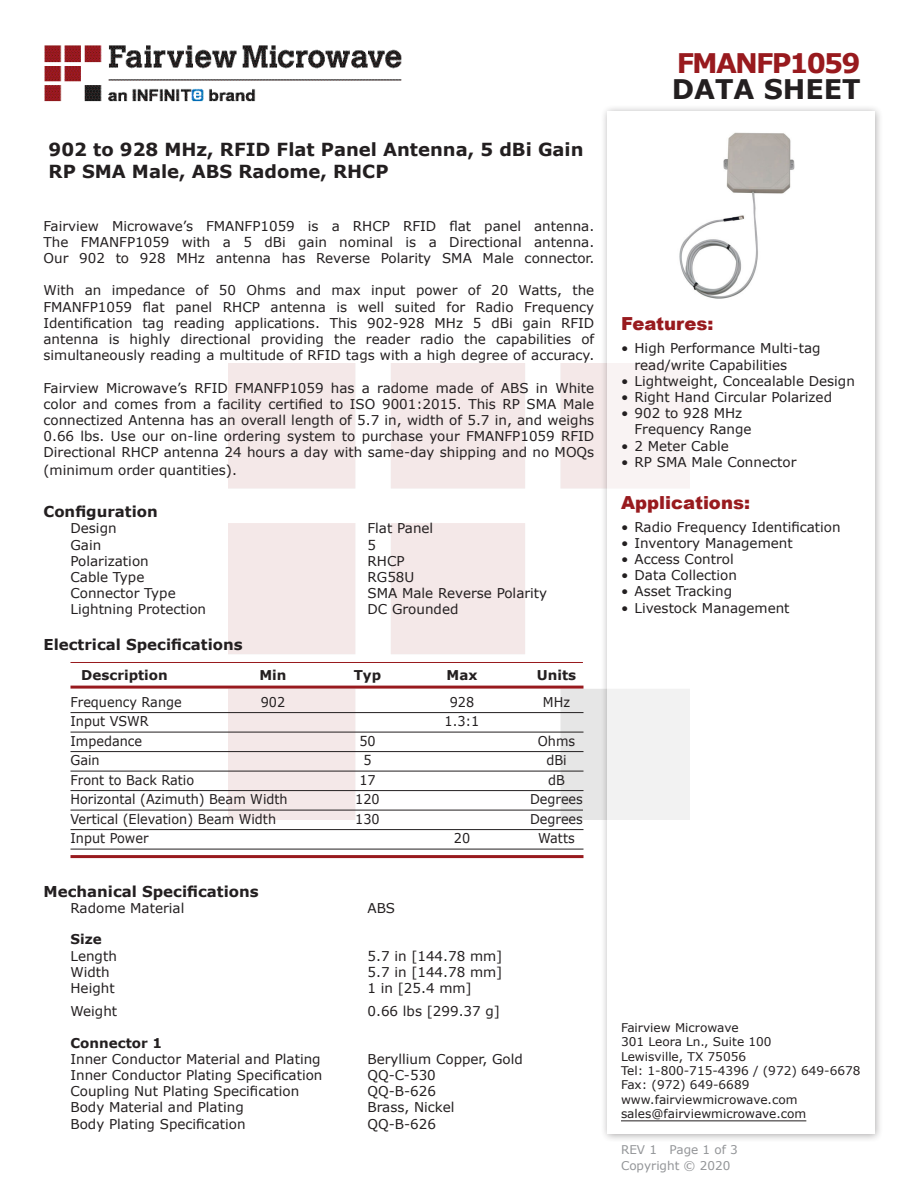
<style>
.page{position:relative;width:918px;height:1188px;background:#fff}
.page>*{position:absolute;margin:0;border:0;box-sizing:border-box;transform-origin:0 0}
.FM{font:700 27px "Verdana";letter-spacing:-.07em;color:#981a1e}
.t1{font:700 27px "Verdana";color:#231f20}
.Web_Description_Para{font:700 18px/21.6px "Verdana";color:#231f20}
.Applications_Header{font:900 18px "Arial";color:#981a1e}
.Head1{font:700 15px "Verdana";color:#231f20}
.MarketingDescription{font:13.5px/16.2px "Verdana";color:#231f20;text-align:justify}
.Specs_Para{font:13.5px "Verdana";color:#231f20}
.Table-Body{font:13.5px "Verdana";color:#231f20;scale:.95 1}
.Table-Header{font:700 13.5px "Verdana";color:#231f20}
.Head2{font:700 13.5px "Verdana";color:#231f20}
.FM_Info{font:12px "Verdana";color:#231f20}
.REV_Info{font:12px "Verdana";color:#939598}
</style>
<div class="page">
<img style="left:44px;top:45px;width:358px;height:57px">
<hr style="left:70px;top:662px;width:513px;height:1px;background:#981a1e">
<hr style="left:70px;top:686px;width:514px;height:3px;background:#981a1e">
<hr style="left:70px;top:712px;width:514px;height:1px;background:#231f20">
<hr style="left:70px;top:732px;width:514px;height:1px;background:#231f20">
<hr style="left:70px;top:751px;width:514px;height:1px;background:#231f20">
<hr style="left:70px;top:771px;width:514px;height:1px;background:#231f20">
<hr style="left:70px;top:790px;width:514px;height:1px;background:#231f20">
<hr style="left:70px;top:810px;width:513px;height:1px;background:#231f20">
<hr style="left:70px;top:829px;width:514px;height:1px;background:#231f20">
<hr style="left:70px;top:849px;width:514px;height:1px;background:#231f20">
<hr style="left:70px;top:855px;width:514px;height:3px;background:#981a1e">
<div style="left:600px;top:104px;width:284px;height:1039px;background:#231f20;opacity:.75"></div>
<div style="left:608px;top:111px;width:267px;height:1023px;background:#fff"></div>
<hr style="left:621px;top:1120px;width:185px;height:1px;background:#231f20">
<img style="left:679px;top:132px;width:116px;height:167px">
<p class="Web_Description_Para" style="left:49px;top:139px;width:537px">902 to 928 MHz, RFID Flat Panel Antenna, 5 dBi Gain<br>RP SMA Male, ABS Radome, RHCP</p>
<p class="MarketingDescription" style="left:44px;top:217px;width:552px">Fairview Microwave’s FMANFP1059 is a RHCP RFID flat panel antenna.<br>The FMANFP1059 with a 5 dBi gain nominal is a Directional antenna.<br>Our 902 to 928 MHz antenna has Reverse Polarity SMA Male connector.</p>
<p class="MarketingDescription" style="left:44px;top:282px;width:552px">With an impedance of 50 Ohms and max input power of 20 Watts, the FMANFP1059 flat panel RHCP antenna is well suited for Radio Frequency Identification tag reading applications. This 902-928 MHz 5 dBi gain RFID antenna is highly directional providing the reader radio the capabilities of simultaneously reading a multitude of RFID tags with a high degree of accuracy.</p>
<p class="MarketingDescription" style="left:44px;top:379px;width:552px">Fairview Microwave’s RFID FMANFP1059 has a radome made of ABS in White color and comes from a facility certified to ISO 9001:2015. This RP SMA Male connectized Antenna has an overall length of 5.7 in, width of 5.7 in, and weighs 0.66 lbs. Use our on-line ordering system to purchase your FMANFP1059 RFID Directional RHCP antenna 24 hours a day with same-day shipping and no MOQs (minimum order quantities).</p>
<p class="Head1" style="left:44px;top:501px;width:116px">Configuration</p>
<p class="Specs_Para" style="left:70px;top:519px;width:48px">Design</p>
<p class="Specs_Para" style="left:368px;top:519px;width:67px">Flat Panel</p>
<p class="Specs_Para" style="left:70px;top:536px;width:32px">Gain</p>
<p class="Specs_Para" style="left:368px;top:536px;width:10px">5</p>
<p class="Specs_Para" style="left:70px;top:552px;width:80px">Polarization</p>
<p class="Specs_Para" style="left:368px;top:552px;width:39px">RHCP</p>
<p class="Specs_Para" style="left:70px;top:568px;width:75px">Cable Type</p>
<p class="Specs_Para" style="left:368px;top:568px;width:48px">RG58U</p>
<p class="Specs_Para" style="left:70px;top:584px;width:107px">Connector Type</p>
<p class="Specs_Para" style="left:368px;top:584px;width:181px">SMA Male Reverse Polarity</p>
<p class="Specs_Para" style="left:70px;top:600px;width:137px">Lightning Protection</p>
<p class="Specs_Para" style="left:368px;top:600px;width:92px">DC Grounded</p>
<p class="Head1" style="left:44px;top:634px;width:201px">Electrical Specifications</p>
<p class="Table-Header" style="left:81px;top:665px;width:88px">Description</p>
<p class="Table-Header" style="left:259px;top:665px;width:29px">Min</p>
<p class="Table-Header" style="left:354px;top:665px;width:29px">Typ</p>
<p class="Table-Header" style="left:447px;top:665px;width:32px">Max</p>
<p class="Table-Header" style="left:537px;top:665px;width:41px">Units</p>
<p class="Table-Body" style="left:70px;top:692px;width:119px">Frequency Range</p>
<p class="Table-Body" style="left:261px;top:692px;width:27px">902</p>
<p class="Table-Body" style="left:450px;top:692px;width:27px">928</p>
<p class="Table-Body" style="left:543px;top:692px;width:30px">MHz</p>
<p class="Table-Body" style="left:70px;top:712px;width:84px">Input VSWR</p>
<p class="Table-Body" style="left:445px;top:712px;width:38px">1.3:1</p>
<p class="Table-Body" style="left:70px;top:731px;width:77px">Impedance</p>
<p class="Table-Body" style="left:359px;top:731px;width:19px">50</p>
<p class="Table-Body" style="left:538px;top:731px;width:41px">Ohms</p>
<p class="Table-Body" style="left:70px;top:751px;width:32px">Gain</p>
<p class="Table-Body" style="left:363px;top:751px;width:10px">5</p>
<p class="Table-Body" style="left:546px;top:751px;width:23px">dBi</p>
<p class="Table-Body" style="left:70px;top:770px;width:132px">Front to Back Ratio</p>
<p class="Table-Body" style="left:359px;top:770px;width:19px">17</p>
<p class="Table-Body" style="left:548px;top:770px;width:19px">dB</p>
<p class="Table-Body" style="left:70px;top:790px;width:230px">Horizontal (Azimuth) Beam Width</p>
<p class="Table-Body" style="left:355px;top:790px;width:27px">120</p>
<p class="Table-Body" style="left:530px;top:790px;width:57px">Degrees</p>
<p class="Table-Body" style="left:70px;top:809px;width:218px">Vertical (Elevation) Beam Width</p>
<p class="Table-Body" style="left:355px;top:809px;width:27px">130</p>
<p class="Table-Body" style="left:530px;top:809px;width:57px">Degrees</p>
<p class="Table-Body" style="left:70px;top:829px;width:84px">Input Power</p>
<p class="Table-Body" style="left:454px;top:829px;width:19px">20</p>
<p class="Table-Body" style="left:538px;top:829px;width:40px">Watts</p>
<p class="Head1" style="left:44px;top:881px;width:217px">Mechanical Specifications</p>
<p class="Specs_Para" style="left:70px;top:899px;width:115px">Radome Material</p>
<p class="Specs_Para" style="left:368px;top:899px;width:29px">ABS</p>
<p class="Head2" style="left:70px;top:930px;width:33px">Size</p>
<p class="Specs_Para" style="left:70px;top:947px;width:48px">Length</p>
<p class="Specs_Para" style="left:368px;top:947px;width:136px">5.7 in [144.78 mm]</p>
<p class="Specs_Para" style="left:70px;top:963px;width:41px">Width</p>
<p class="Specs_Para" style="left:368px;top:963px;width:136px">5.7 in [144.78 mm]</p>
<p class="Specs_Para" style="left:70px;top:979px;width:46px">Height</p>
<p class="Specs_Para" style="left:368px;top:979px;width:106px">1 in [25.4 mm]</p>
<p class="Specs_Para" style="left:70px;top:1001px;width:48px">Weight</p>
<p class="Specs_Para" style="left:368px;top:1001px;width:134px">0.66 lbs [299.37 g]</p>
<p class="Head2" style="left:70px;top:1033px;width:93px">Connector 1</p>
<p class="Specs_Para" style="left:70px;top:1050px;width:252px">Inner Conductor Material and Plating</p>
<p class="Specs_Para" style="left:368px;top:1050px;width:157px">Beryllium Copper, Gold</p>
<p class="Specs_Para" style="left:70px;top:1066px;width:253px">Inner Conductor Plating Specification</p>
<p class="Specs_Para" style="left:368px;top:1066px;width:70px">QQ-C-530</p>
<p class="Specs_Para" style="left:70px;top:1082px;width:230px">Coupling Nut Plating Specification</p>
<p class="Specs_Para" style="left:368px;top:1082px;width:70px">QQ-B-626</p>
<p class="Specs_Para" style="left:70px;top:1098px;width:175px">Body Material and Plating</p>
<p class="Specs_Para" style="left:368px;top:1098px;width:89px">Brass, Nickel</p>
<p class="Specs_Para" style="left:70px;top:1115px;width:177px">Body Plating Specification</p>
<p class="Specs_Para" style="left:368px;top:1115px;width:70px">QQ-B-626</p>
<p class="FM" style="left:677px;top:44px;width:186px">FMANFP1059</p>
<p class="t1" style="left:672px;top:70px;width:191px">DATA SHEET</p>
<p class="Applications_Header" style="left:621px;top:311px;width:94px">Features:</p>
<p class="MarketingDescription" style="left:634px;top:340px;width:188px;text-indent:-14px">• High Performance Multi-tag read/write Capabilities</p>
<p class="MarketingDescription" style="left:621px;top:373px;width:235px">• Lightweight, Concealable Design</p>
<p class="MarketingDescription" style="left:621px;top:389px;width:213px">• Right Hand Circular Polarized</p>
<p class="MarketingDescription" style="left:634px;top:405px;width:119px;text-indent:-14px">• 902 to 928 MHz<br>Frequency Range</p>
<p class="MarketingDescription" style="left:621px;top:437px;width:109px">• 2 Meter Cable</p>
<p class="MarketingDescription" style="left:621px;top:454px;width:177px">• RP SMA Male Connector</p>
<p class="Applications_Header" style="left:621px;top:489px;width:131px">Applications:</p>
<p class="MarketingDescription" style="left:621px;top:518px;width:221px">• Radio Frequency Identification</p>
<p class="MarketingDescription" style="left:621px;top:535px;width:173px">• Inventory Management</p>
<p class="MarketingDescription" style="left:621px;top:551px;width:114px">• Access Control</p>
<p class="MarketingDescription" style="left:621px;top:567px;width:118px">• Data Collection</p>
<p class="MarketingDescription" style="left:621px;top:583px;width:113px">• Asset Tracking</p>
<p class="MarketingDescription" style="left:621px;top:599px;width:170px">• Livestock Management</p>
<p class="FM_Info" style="left:621px;top:1019px;width:119px">Fairview Microwave</p>
<p class="FM_Info" style="left:621px;top:1034px;width:152px">301 Leora Ln., Suite 100</p>
<p class="FM_Info" style="left:621px;top:1048px;width:127px">Lewisville, TX 75056</p>
<p class="FM_Info" style="left:621px;top:1062px;width:241px">Tel: 1-800-715-4396 / (972) 649-6678</p>
<p class="FM_Info" style="left:621px;top:1077px;width:130px">Fax: (972) 649-6689</p>
<p class="FM_Info" style="left:621px;top:1091px;width:178px">www.fairviewmicrowave.com</p>
<p class="FM_Info" style="left:621px;top:1106px;width:187px">sales@fairviewmicrowave.com</p>
<p class="REV_Info" style="left:621px;top:1141px;width:118px">REV 1 Page 1 of 3</p>
<p class="REV_Info" style="left:621px;top:1157px;width:111px">Copyright © 2020</p>
</div>
